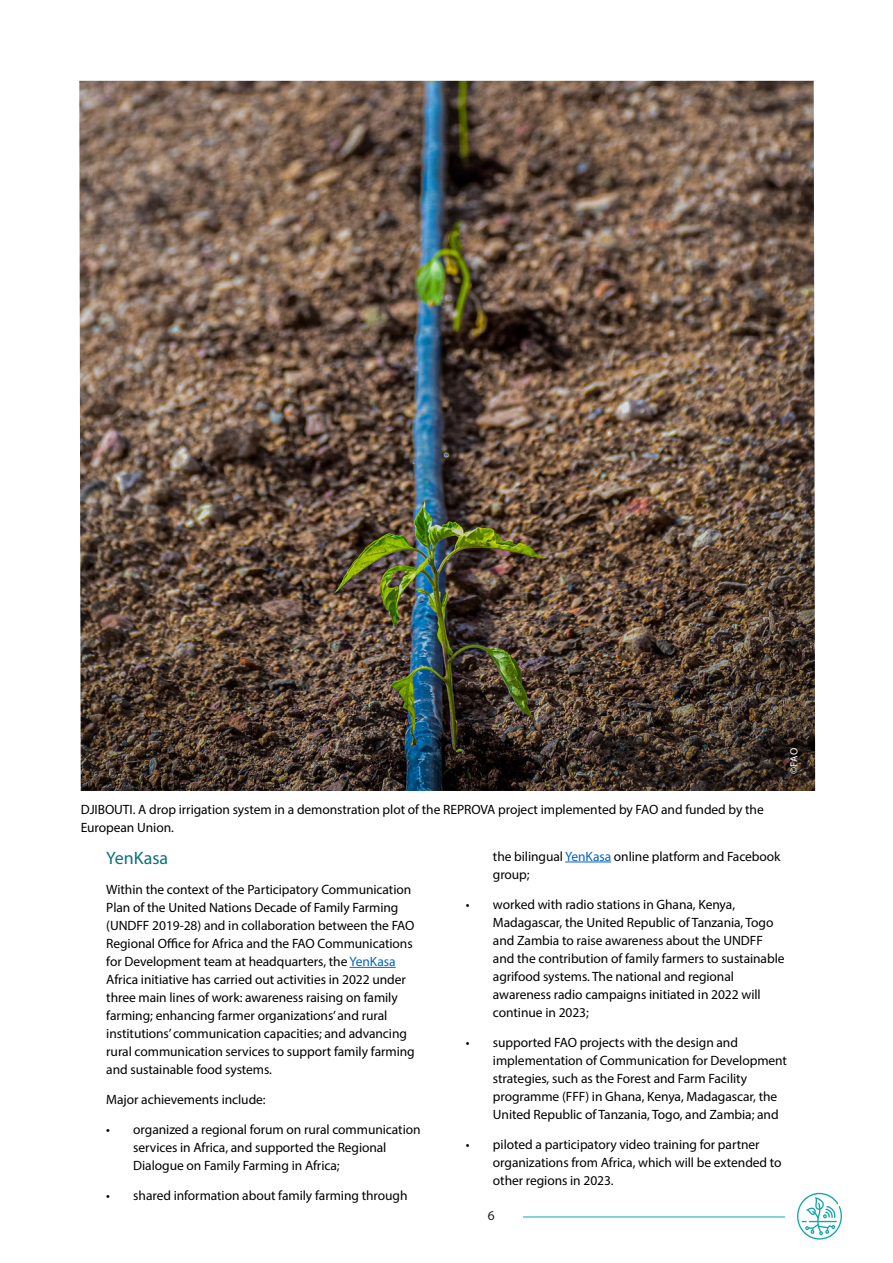
<style>
.page{position:relative;width:893px;height:1263px;background:#fff}
.page>*{position:absolute;margin:0;border:0;box-sizing:border-box;transform-origin:0 0}
.Heading_4{font:18px "Myriad Pro";color:#0d717a}
.list_start{font:italic 16.5px "Calibri";color:#231f20}
.list_start-2{font:13.5px/18px "Myriad Pro";letter-spacing:-.005em;color:#000}
.Normal_text{font:13.5px/18px "Myriad Pro";letter-spacing:-.005em;color:#000}
.t1{font:13.5px "Myriad Pro";color:#231f20}
.credit_onphoto{font:10.5px "Myriad Pro";color:#fff}
.s1{color:#0563c1}
</style>
<div class="page">
<img style="left:79px;top:81px;width:736px;height:710px">
<hr style="left:350px;top:967px;width:46px;height:1px;background:#0563c1">
<hr style="left:565px;top:862px;width:46px;height:1px;background:#0563c1">
<svg style="left:797px;top:1193px;width:45px;height:46px"></svg>
<hr style="left:523px;top:1216px;width:262px;height:1px;background:#12a6ab">
<p class="list_start" style="left:604px;top:729px;width:42px">©FAO</p>
<p class="Normal_text" style="left:81px;top:800px;width:684px">DJIBOUTI. A drop irrigation system in a demonstration plot of the REPROVA project implemented by FAO and funded by the<br>European Union.</p>
<p class="credit_onphoto" style="left:787px;top:774px;width:27px;rotate:-90deg">©FAO</p>
<p class="Heading_4" style="left:106px;top:847px;width:63px">YenKasa</p>
<p class="list_start-2" style="left:106px;top:880px;width:310px">Within the context of the Participatory Communication Plan of the United Nations Decade of Family Farming (UNDFF 2019-28) and in collaboration between the FAO Regional Office for Africa and the FAO Communications for Development team at headquarters, the <span class="s1">YenKasa </span>Africa initiative has carried out activities in 2022 under three main lines of work: awareness raising on family farming; enhancing farmer organizations’ and rural institutions’ communication capacities; and advancing rural communication services to support family farming and sustainable food systems.</p>
<p class="list_start-2" style="left:106px;top:1090px;width:161px">Major achievements include:</p>
<p class="list_start-2" style="left:133px;top:1120px;width:289px;text-indent:-27px">• organized a regional forum on rural communication services in Africa, and supported the Regional<br>Dialogue on Family Farming in Africa;</p>
<p class="list_start-2" style="left:106px;top:1186px;width:303px">• shared information about family farming through</p>
<p class="list_start-2" style="left:493px;top:847px;width:289px">the bilingual <span class="s1">YenKasa</span> online platform and Facebook group;</p>
<p class="list_start-2" style="left:493px;top:895px;width:293px;text-indent:-27px">• worked with radio stations in Ghana, Kenya, Madagascar, the United Republic of Tanzania, Togo and Zambia to raise awareness about the UNDFF and the contribution of family farmers to sustainable agrifood systems. The national and regional awareness radio campaigns initiated in 2022 will continue in 2023;</p>
<p class="list_start-2" style="left:493px;top:1033px;width:296px;text-indent:-27px">• supported FAO projects with the design and implementation of Communication for Development strategies, such as the Forest and Farm Facility programme (FFF) in Ghana, Kenya, Madagascar, the United Republic of Tanzania, Togo, and Zambia; and</p>
<p class="list_start-2" style="left:493px;top:1135px;width:290px;text-indent:-27px">• piloted a participatory video training for partner organizations from Africa, which will be extended to other regions in 2023.</p>
<p class="t1" style="left:488px;top:1207px;width:8px">6</p>
</div>
